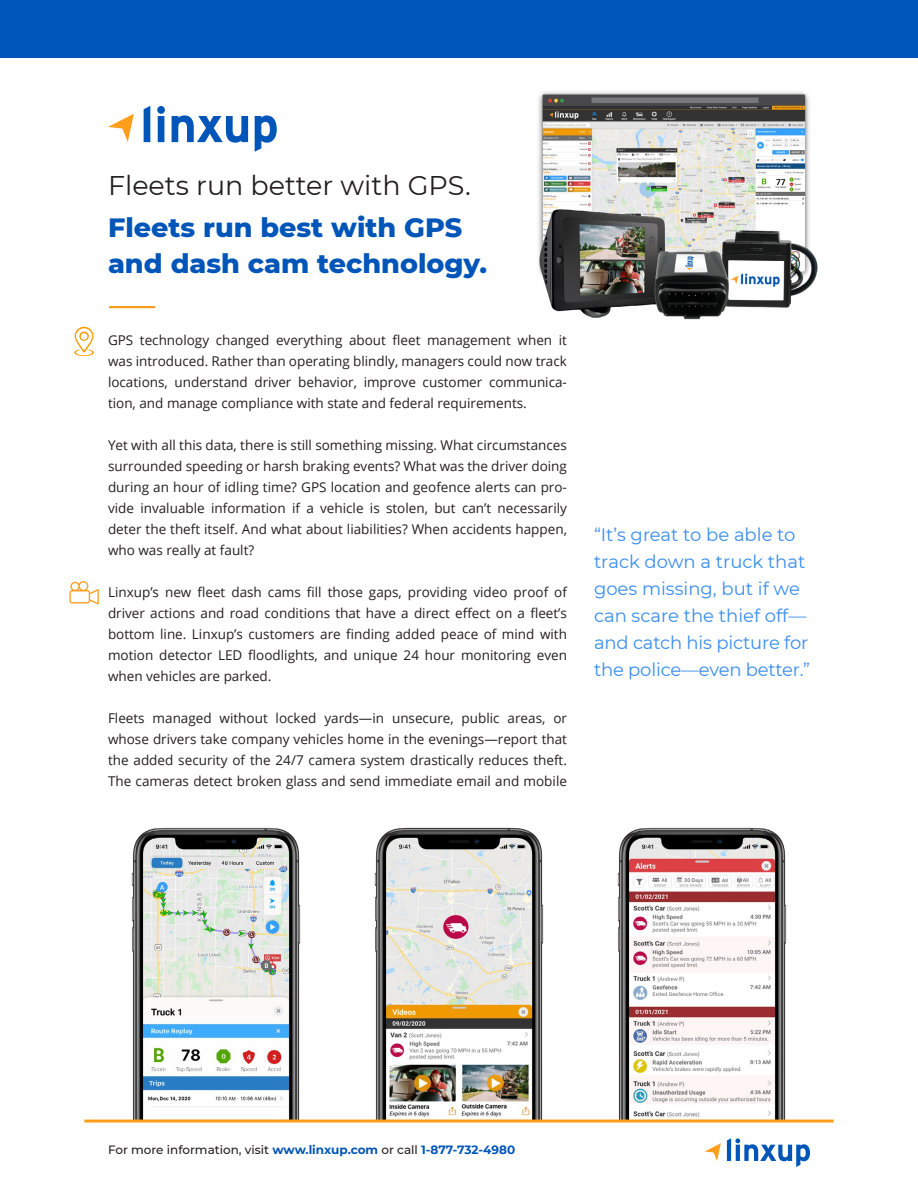
<style>
.page{position:relative;width:918px;height:1188px;background:#fff}
.page>*{position:absolute;margin:0;border:0;box-sizing:border-box;transform-origin:0 0}
.t1{font:800 27px/36px "Montserrat";color:#0055b8}
.t2{font:27px "Montserrat";color:#231f20}
.t3{font:18px/27px "Montserrat";color:#398def}
.t4{font:13.5px/21px "Open Sans";color:#231f20;text-align:justify}
.t5{font:500 12px "Montserrat";color:#231f20}
.s1{font-weight:700;color:#0055b8}
</style>
<div class="page">
<svg style="left:727px;top:1138px;width:83px;height:29px"></svg>
<svg style="left:705px;top:1143px;width:16px;height:18px"></svg>
<div style="left:0;top:0;width:918px;height:57px;background:#0055b8"></div>
<img style="left:131px;top:827px;width:170px;height:293px">
<img style="left:617px;top:827px;width:170px;height:293px">
<img style="left:374px;top:827px;width:170px;height:293px">
<hr style="left:84px;top:1120px;width:750px;height:3px;background:#ff9e1a">
<hr style="left:109px;top:306px;width:46px;height:2px;background:#f99d20">
<svg style="left:144px;top:106px;width:6px;height:36px"></svg>
<svg style="left:157px;top:106px;width:8px;height:36px"></svg>
<svg style="left:172px;top:115px;width:76px;height:28px"></svg>
<svg style="left:255px;top:115px;width:22px;height:37px"></svg>
<svg style="left:108px;top:114px;width:26px;height:28px"></svg>
<img style="left:538px;top:91px;width:280px;height:229px">
<svg style="left:74px;top:327px;width:20px;height:29px"></svg>
<svg style="left:69px;top:581px;width:30px;height:24px"></svg>
<h1 class="t2" style="left:108px;top:166px;width:364px">Fleets run better with GPS.</h1>
<h1 class="t1" style="left:108px;top:208px;width:381px">Fleets run best with GPS and dash cam technology.</h1>
<p class="t4" style="left:108px;top:329px;width:461px">GPS technology changed everything about fleet management when it was introduced. Rather than operating blindly, managers could now track locations, understand driver behavior, improve customer communica&shy;tion, and manage compliance with state and federal requirements.</p>
<p class="t4" style="left:108px;top:434px;width:461px">Yet with all this data, there is still something missing. What circumstances surrounded speeding or harsh braking events? What was the driver doing during an hour of idling time? GPS location and geofence alerts can pro&shy;vide invaluable information if a vehicle is stolen, but can’t necessarily deter the theft itself. And what about liabilities? When accidents happen, who was really at fault?</p>
<p class="t4" style="left:108px;top:581px;width:461px">Linxup’s new fleet dash cams fill those gaps, providing video proof of driver actions and road conditions that have a direct effect on a fleet’s bottom line. Linxup’s customers are finding added peace of mind with motion detector LED floodlights, and unique 24 hour monitoring even when vehicles are parked.</p>
<p class="t4" style="left:108px;top:707px;width:461px">Fleets managed without locked yards—in unsecure, public areas, or whose drivers take company vehicles home in the evenings—report that the added security of the 24/7 camera system drastically reduces theft.<br>The cameras detect broken glass and send immediate email and mobile</p>
<h2 class="t3" style="left:594px;top:520px;width:218px">“It’s great to be able to track down a truck that goes missing, but if we can scare the thief off— and catch his picture for the police—even better.”</h2>
<p class="t5" style="left:108px;top:1142px;width:409px">For more information, visit <span class="s1">www.linxup.com</span> or call <span class="s1">1-877-732-4980</span></p>
</div>
